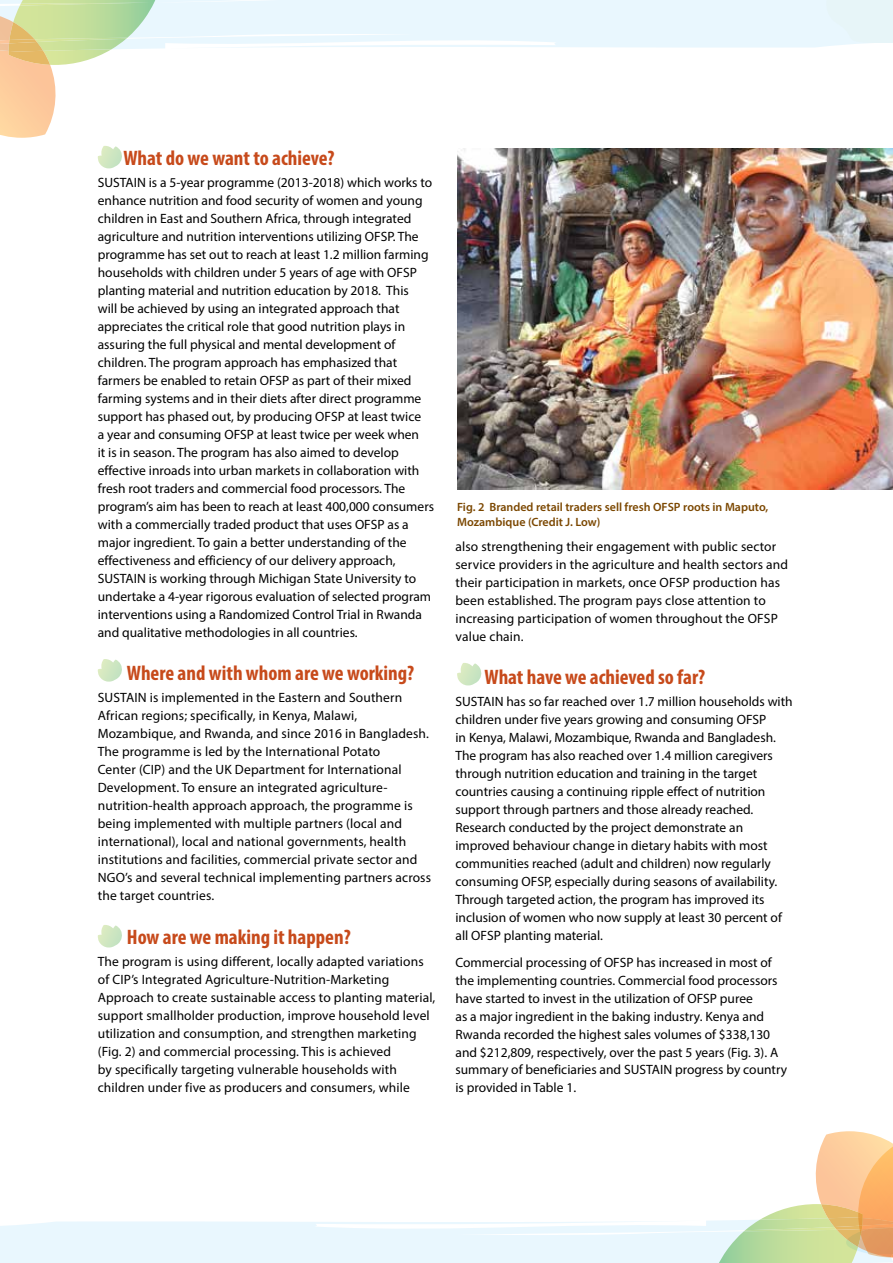
<style>
.page{position:relative;width:893px;height:1263px;background:#fff}
.page>*{position:absolute;margin:0;border:0;box-sizing:border-box;transform-origin:0 0}
.t1{font:700 condensed 21px "Myriad Pro";color:#c74a1b}
.t2{font:13.5px/18px "Myriad Pro";color:#000}
.t3{font:600 12px/15px "Myriad Pro";color:#7b4700}
</style>
<div class="page">
<svg style="left:0;top:1131px;width:893px;height:132px"></svg>
<img style="left:821px;top:1204px;width:42px;height:26px">
<img style="left:828px;top:1218px;width:35px;height:29px">
<svg style="left:162px;top:0;width:654px;height:49px;background:#eaf7fe"></svg>
<svg style="left:0;top:0;width:162px;height:138px"></svg>
<img style="left:9px;top:39px;width:41px;height:26px">
<img style="left:9px;top:22px;width:34px;height:29px">
<div style="left:816px;top:0;width:77px;height:47px;background:#e7f5f8"></div>
<img style="left:457px;top:149px;width:436px;height:340px">
<svg style="left:457px;top:663px;width:25px;height:22px"></svg>
<svg style="left:98px;top:146px;width:24px;height:22px"></svg>
<svg style="left:98px;top:659px;width:24px;height:23px"></svg>
<svg style="left:98px;top:925px;width:24px;height:22px"></svg>
<h1 class="t1" style="left:123px;top:144px;width:213px">What do we want to achieve?</h1>
<p class="t2" style="left:98px;top:173px;width:338px">SUSTAIN is a 5-year programme (2013-2018) which works to enhance nutrition and food security of women and young children in East and Southern Africa, through integrated agriculture and nutrition interventions utilizing OFSP. The programme has set out to reach at least 1.2 million farming households with children under 5 years of age with OFSP planting material and nutrition education by 2018. This<br>will be achieved by using an integrated approach that appreciates the critical role that good nutrition plays in assuring the full physical and mental development of children. The program approach has emphasized that farmers be enabled to retain OFSP as part of their mixed farming systems and in their diets after direct programme support has phased out, by producing OFSP at least twice<br>a year and consuming OFSP at least twice per week when<br>it is in season. The program has also aimed to develop effective inroads into urban markets in collaboration with fresh root traders and commercial food processors. The program’s aim has been to reach at least 400,000 consumers with a commercially traded product that uses OFSP as a major ingredient. To gain a better understanding of the effectiveness and efficiency of our delivery approach, SUSTAIN is working through Michigan State University to undertake a 4-year rigorous evaluation of selected program interventions using a Randomized Control Trial in Rwanda and qualitative methodologies in all countries.</p>
<h1 class="t1" style="left:127px;top:660px;width:289px">Where and with whom are we working?</h1>
<p class="t2" style="left:98px;top:689px;width:335px">SUSTAIN is implemented in the Eastern and Southern African regions; specifically, in Kenya, Malawi, Mozambique, and Rwanda, and since 2016 in Bangladesh.<br>The programme is led by the International Potato<br>Center (CIP) and the UK Department for International Development. To ensure an integrated agriculture&shy;nutrition-health approach approach, the programme is being implemented with multiple partners (local and international), local and national governments, health institutions and facilities, commercial private sector and NGO’s and several technical implementing partners across the target countries.</p>
<h1 class="t1" style="left:127px;top:923px;width:225px">How are we making it happen?</h1>
<p class="t2" style="left:98px;top:952px;width:339px">The program is using different, locally adapted variations of CIP’s Integrated Agriculture-Nutrition-Marketing Approach to create sustainable access to planting material, support smallholder production, improve household level utilization and consumption, and strengthen marketing (Fig. 2) and commercial processing. This is achieved<br>by specifically targeting vulnerable households with children under five as producers and consumers, while</p>
<p class="t3" style="left:457px;top:499px;width:313px">Fig. 2 Branded retail traders sell fresh OFSP roots in Maputo,<br>Mozambique (Credit J. Low)</p>
<p class="t2" style="left:455px;top:537px;width:334px">also strengthening their engagement with public sector service providers in the agriculture and health sectors and their participation in markets, once OFSP production has been established. The program pays close attention to increasing participation of women throughout the OFSP value chain.</p>
<h1 class="t1" style="left:484px;top:664px;width:222px">What have we achieved so far?</h1>
<p class="t2" style="left:455px;top:692px;width:339px">SUSTAIN has so far reached over 1.7 million households with children under five years growing and consuming OFSP<br>in Kenya, Malawi, Mozambique, Rwanda and Bangladesh.<br>The program has also reached over 1.4 million caregivers through nutrition education and training in the target countries causing a continuing ripple effect of nutrition support through partners and those already reached.<br>Research conducted by the project demonstrate an improved behaviour change in dietary habits with most communities reached (adult and children) now regularly consuming OFSP, especially during seasons of availability.<br>Through targeted action, the program has improved its inclusion of women who now supply at least 30 percent of all OFSP planting material.</p>
<p class="t2" style="left:455px;top:953px;width:333px">Commercial processing of OFSP has increased in most of the implementing countries. Commercial food processors have started to invest in the utilization of OFSP puree<br>as a major ingredient in the baking industry. Kenya and Rwanda recorded the highest sales volumes of $338,130 and $212,809, respectively, over the past 5 years (Fig. 3). A summary of beneficiaries and SUSTAIN progress by country is provided in Table 1.</p>
</div>
